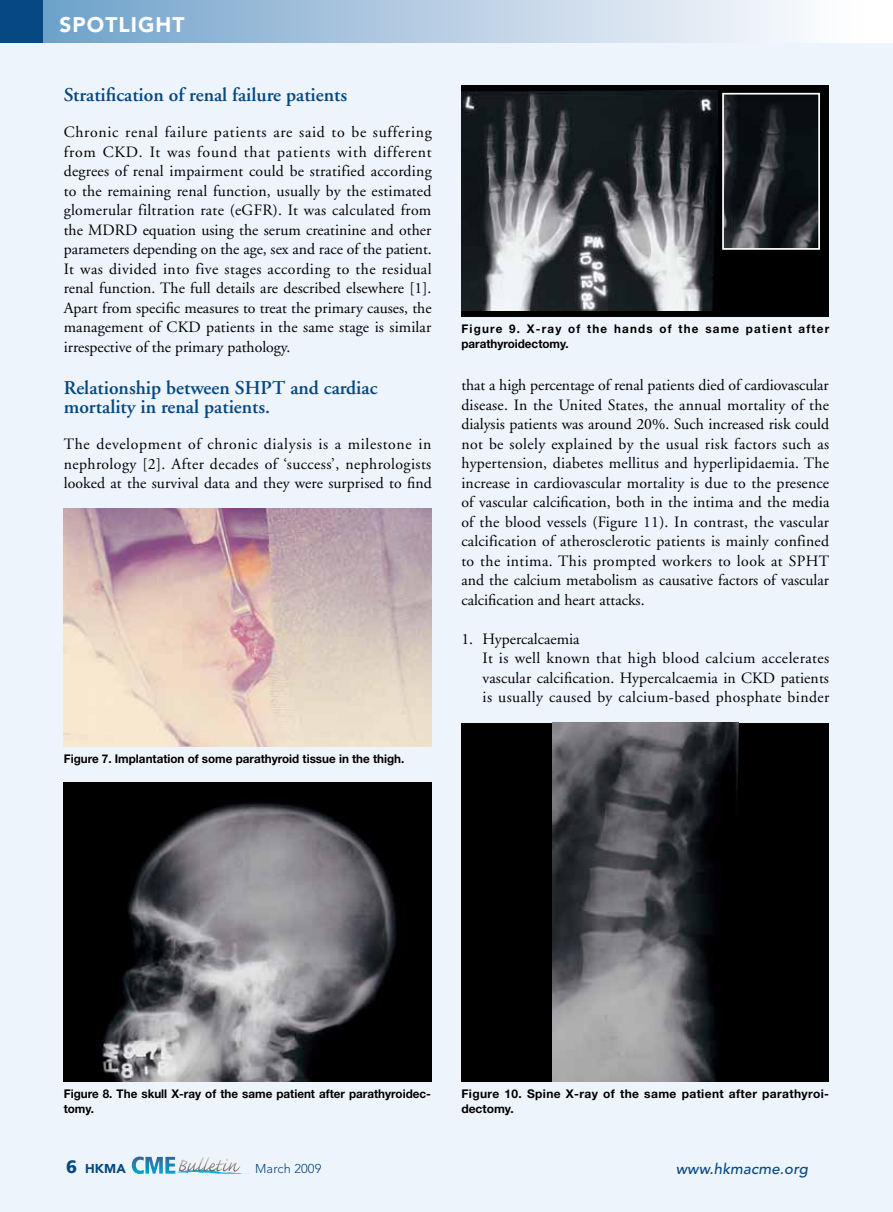
<style>
.page{position:relative;width:893px;height:1212px;background:#fff}
.page>*{position:absolute;margin:0;border:0;box-sizing:border-box;transform-origin:0 0}
.t1{font:900 21px "Avenir LT Std";letter-spacing:.05em;color:#fff}
.t2{font:600 19.5px/19.5px "Adobe Garamond";color:#054882}
.t3{font:15.75px/19.5px "Adobe Garamond";letter-spacing:.005em;color:#000;text-align:justify}
.t4{font:15.75px/19.5px "Adobe Garamond";letter-spacing:.025em;color:#000}
.t5{font:italic 500 15px "Avenir LT Std";letter-spacing:.01em;color:#054882}
.t6{font:300 12.75px "Avenir LT Std";letter-spacing:.01em;color:#054882}
.t7{font:900 12.75px "Avenir LT Std";color:#054882}
.t8{font:700 12px/15px "Helvetica Neue LT Std";color:#000}
.t9{font:700 12px/15px "Helvetica Neue LT Std";letter-spacing:.105em;color:#000}
.t10{font:700 12px/15px "Helvetica Neue LT Std";letter-spacing:.03em;color:#000}
.s1{font-family:"Frutiger LT Std";font-size:18px}
</style>
<div class="page">
<div style="left:0;top:24px;width:893px;height:1188px;background:#eef4fb"></div>
<div style="left:43px;top:0;width:850px;height:43px;background:linear-gradient(to right,#71a1ca,#fff)"></div>
<div style="left:0;top:0;width:43px;height:43px;background:#054882"></div>
<svg style="left:132px;top:1156px;width:117px;height:18px"></svg>
<img style="left:64px;top:783px;width:368px;height:298px">
<div style="left:461px;top:85px;width:368px;height:231px;background:#000"></div>
<img style="left:462px;top:91px;width:256px;height:220px">
<img style="left:725px;top:96px;width:92px;height:151px">
<div style="left:722px;top:93px;width:98px;height:157px;border:2px solid #fff"></div>
<img style="left:64px;top:509px;width:368px;height:238px">
<div style="left:461px;top:723px;width:368px;height:358px;background:#000"></div>
<img style="left:552px;top:723px;width:186px;height:358px">
<h1 class="t1" style="left:60px;top:12px;width:127px">SPOTLIGHT</h1>
<p class="t2" style="left:64px;top:86px;width:285px">Stratification of renal failure patients</p>
<p class="t3" style="left:64px;top:123px;width:370px">Chronic renal failure patients are said to be suffering from CKD. It was found that patients with different degrees of renal impairment could be stratified according to the remaining renal function, usually by the estimated glomerular filtration rate (eGFR). It was calculated from the MDRD equation using the serum creatinine and other parameters depending on the age, sex and race of the patient.<br>It was divided into five stages according to the residual renal function. The full details are described elsewhere [1].<br>Apart from specific measures to treat the primary causes, the management of CKD patients in the same stage is similar irrespective of the primary pathology.</p>
<p class="t2" style="left:64px;top:378px;width:315px">Relationship between SHPT and cardiac mortality in renal patients.</p>
<p class="t3" style="left:64px;top:435px;width:369px">The development of chronic dialysis is a milestone in nephrology [2]. After decades of ‘success’, nephrologists looked at the survival data and they were surprised to find</p>
<p class="t8" style="left:64px;top:751px;width:342px">Figure 7. Implantation of some parathyroid tissue in the thigh.</p>
<p class="t9" style="left:461px;top:321px;width:369px">Figure 9. X-ray of the hands of the same patient after parathyroidectomy.</p>
<p class="t3" style="left:461px;top:376px;width:370px">that a high percentage of renal patients died of cardiovascular disease. In the United States, the annual mortality of the dialysis patients was around 20%. Such increased risk could not be solely explained by the usual risk factors such as hypertension, diabetes mellitus and hyperlipidaemia. The increase in cardiovascular mortality is due to the presence of vascular calcification, both in the intima and the media of the blood vessels (Figure 11). In contrast, the vascular calcification of atherosclerotic patients is mainly confined to the intima. This prompted workers to look at SPHT and the calcium metabolism as causative factors of vascular calcification and heart attacks.</p>
<p class="t4" style="left:483px;top:630px;width:348px;text-indent:-21px">1. Hypercalcaemia<br>It is well known that high blood calcium accelerates vascular calcification. Hypercalcaemia in CKD patients is usually caused by calcium-based phosphate binder</p>
<p class="t8" style="left:64px;top:1086px;width:369px">Figure 8. The skull X-ray of the same patient after parathyroidec&shy;tomy.</p>
<p class="t10" style="left:461px;top:1086px;width:369px">Figure 10. Spine X-ray of the same patient after parathyroi&shy;dectomy.</p>
<p class="t7" style="left:66px;top:1161px;width:61px"><span class="s1">6</span> HKMA</p>
<p class="t6" style="left:255px;top:1161px;width:68px">March 2009</p>
<p class="t5" style="left:676px;top:1160px;width:134px">www.hkmacme.org</p>
</div>
